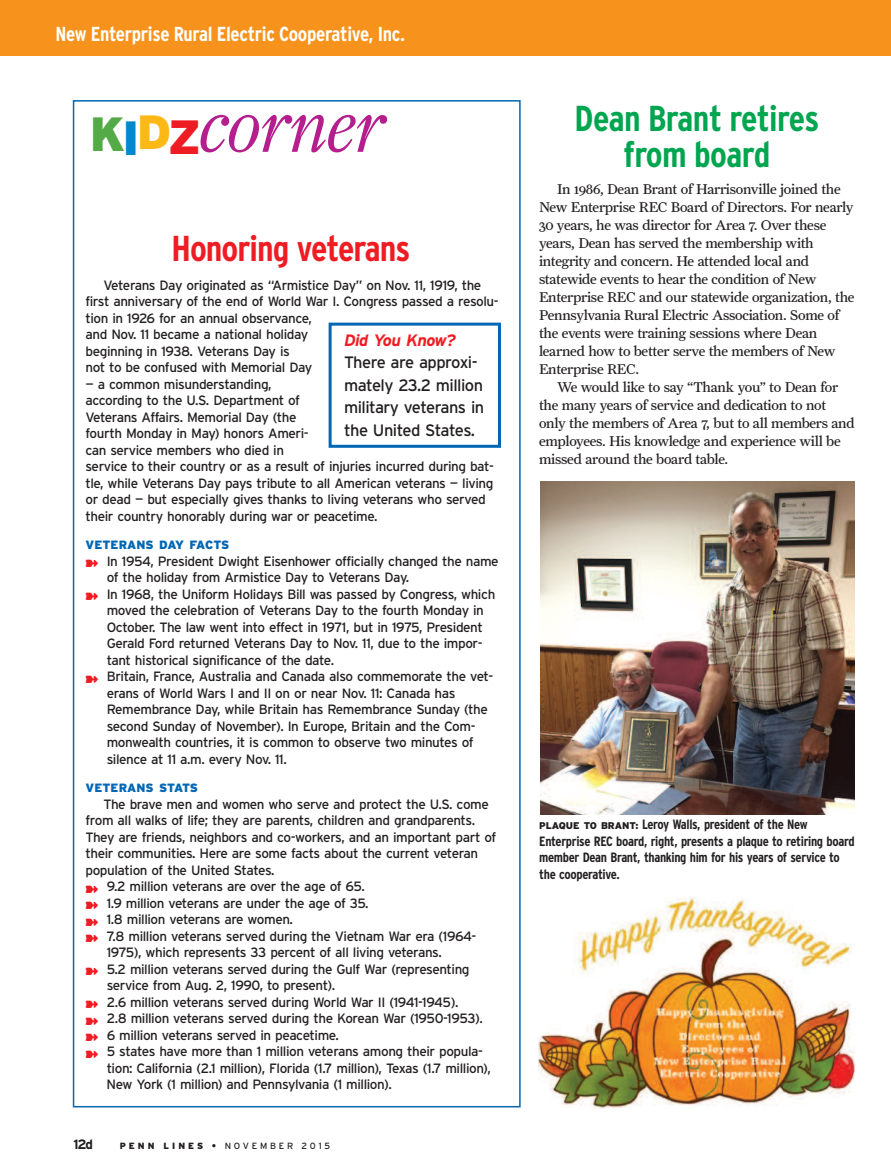
<style>
.page{position:relative;width:891px;height:1175px;background:#fff}
.page>*{position:absolute;margin:0;border:0;box-sizing:border-box;transform-origin:0 0}
.t1{font:italic 300 76.5px "Farnham Display";letter-spacing:-.025em;color:#b41e8d}
.t2{font:700 condensed 36px/36px "Interstate";letter-spacing:-.015em;color:#00a54f;text-align:center}
.t3{font:700 condensed 36px "Interstate";letter-spacing:-.025em;color:#ee1d23}
.t4{font:700 condensed 20.25px "Interstate";letter-spacing:-.015em;color:#fff}
.t5{font:16.5px/22.5px "Interstate";letter-spacing:-.035em;color:#231f20}
.t6{font:italic 700 16.5px "Interstate";letter-spacing:-.035em;color:#ee1d23}
.t7{font:14.25px/18px "Farnham Text";letter-spacing:-.015em;color:#231f20}
.t8{font:13.5px/16.5px "Interstate";letter-spacing:-.035em;color:#231f20}
.t9{font:700 condensed 13.5px/16.5px "Interstate";letter-spacing:-.025em;color:#231f20}
.t10{font:700 13.5px "Interstate";color:#231f20}
.t11{font:900 12px "Interstate";color:#0166b3}
.t12{font:9px "Interstate";letter-spacing:.31em;color:#231f20}
.s1{font-family:"Interstate";font-weight:900;font-style:normal;font-size:48px;color:#54aa46}
.s2{font-family:"Interstate";font-weight:900;font-style:normal;font-size:48px;color:#0089cf}
.s3{font-family:"Interstate";font-weight:900;font-style:normal;font-size:48px;color:#fcb814}
.s4{font-family:"Interstate";font-weight:900;font-style:normal;font-size:48px;color:#ee1d23}
.s5{color:#ee1d23}
.s6{font-weight:900}
.s7{font-weight:700}
.s8{font-weight:900;font-stretch:normal;font-size:9.75px}
</style>
<div class="page">
<div style="left:0;top:0;width:891px;height:55px;background:#f7931d"></div>
<div style="left:329px;top:322px;width:172px;height:126px;border:3px solid #0166b3"></div>
<img style="left:538px;top:898px;width:317px;height:210px">
<img style="left:540px;top:481px;width:315px;height:334px">
<h3 class="t4" style="left:56px;top:22px;width:351px">New Enterprise Rural Electric Cooperative, Inc.</h3>
<h1 class="t1" style="left:90px;top:81px;width:297px"><span class="s1">K</span><span class="s2">I</span><span class="s3">D</span><span class="s4">Z</span>corner</h1>
<h2 class="t3" style="left:172px;top:228px;width:240px">Honoring veterans</h2>
<p class="t8" style="left:85px;top:277px;width:415px;text-indent:18px">Veterans Day originated as “Armistice Day” on Nov. 11, 1919, the first anniversary of the end of World War I. Congress passed a resolu&shy;tion in 1926 for an annual observance,<br>and Nov. 11 became a national holiday<br>beginning in 1938. Veterans Day is<br>not to be confused with Memorial Day</p>
<p class="t8" style="left:85px;top:376px;width:410px">— a common misunderstanding,<br>according to the U.S. Department of<br>Veterans Affairs. Memorial Day (the<br>fourth Monday in May) honors Ameri-<br>can service members who died in<br>service to their country or as a result of injuries incurred during bat&shy;tle, while Veterans Day pays tribute to all American veterans — living or dead — but especially gives thanks to living veterans who served their country honorably during war or peacetime.</p>
<p class="t11" style="left:86px;top:538px;width:145px">VETERANS DAY FACTS</p>
<p class="t8" style="left:86px;top:553px;width:415px"><span class="s5">➽</span> In 1954, President Dwight Eisenhower officially changed the name</p>
<p class="t8" style="left:107px;top:569px;width:304px">of the holiday from Armistice Day to Veterans Day.</p>
<p class="t8" style="left:86px;top:586px;width:411px"><span class="s5">➽</span> In 1968, the Uniform Holidays Bill was passed by Congress, which</p>
<p class="t8" style="left:107px;top:602px;width:379px">moved the celebration of Veterans Day to the fourth Monday in</p>
<p class="t8" style="left:107px;top:619px;width:378px">October. The law went into effect in 1971, but in 1975, President</p>
<p class="t8" style="left:107px;top:635px;width:378px">Gerald Ford returned Veterans Day to Nov. 11, due to the impor-</p>
<p class="t8" style="left:107px;top:652px;width:229px">tant historical significance of the date.</p>
<p class="t8" style="left:86px;top:668px;width:409px"><span class="s5">➽</span> Britain, France, Australia and Canada also commemorate the vet-</p>
<p class="t8" style="left:107px;top:685px;width:350px">erans of World Wars I and II on or near Nov. 11: Canada has</p>
<p class="t8" style="left:107px;top:701px;width:383px">Remembrance Day, while Britain has Remembrance Sunday (the</p>
<p class="t8" style="left:107px;top:718px;width:370px">second Sunday of November). In Europe, Britain and the Com-</p>
<p class="t8" style="left:107px;top:734px;width:369px">monwealth countries, it is common to observe two minutes of</p>
<p class="t8" style="left:107px;top:751px;width:182px">silence at 11 a.m. every Nov. 11.</p>
<p class="t11" style="left:86px;top:781px;width:114px">VETERANS STATS</p>
<p class="t8" style="left:104px;top:796px;width:387px">The brave men and women who serve and protect the U.S. come</p>
<p class="t8" style="left:85px;top:812px;width:391px">from all walks of life; they are parents, children and grandparents.</p>
<p class="t8" style="left:85px;top:829px;width:412px">They are friends, neighbors and co-workers, and an important part of</p>
<p class="t8" style="left:85px;top:845px;width:394px">their communities. Here are some facts about the current veteran</p>
<p class="t8" style="left:85px;top:862px;width:191px">population of the United States.</p>
<p class="t8" style="left:86px;top:878px;width:281px"><span class="s5">➽</span> 9.2 million veterans are over the age of 65.</p>
<p class="t8" style="left:86px;top:895px;width:285px"><span class="s5">➽</span> 1.9 million veterans are under the age of 35.</p>
<p class="t8" style="left:86px;top:911px;width:209px"><span class="s5">➽</span> 1.8 million veterans are women.</p>
<p class="t8" style="left:86px;top:928px;width:392px"><span class="s5">➽</span> 7.8 million veterans served during the Vietnam War era (1964-</p>
<p class="t8" style="left:107px;top:944px;width:337px">1975), which represents 33 percent of all living veterans.</p>
<p class="t8" style="left:86px;top:961px;width:386px"><span class="s5">➽</span> 5.2 million veterans served during the Gulf War (representing</p>
<p class="t8" style="left:107px;top:977px;width:230px">service from Aug. 2, 1990, to present).</p>
<p class="t8" style="left:86px;top:994px;width:374px"><span class="s5">➽</span> 2.6 million veterans served during World War II (1941-1945).</p>
<p class="t8" style="left:86px;top:1010px;width:399px"><span class="s5">➽</span> 2.8 million veterans served during the Korean War (1950-1953).</p>
<p class="t8" style="left:86px;top:1027px;width:255px"><span class="s5">➽</span> 6 million veterans served in peacetime.</p>
<p class="t8" style="left:86px;top:1043px;width:399px"><span class="s5">➽</span> 5 states have more than 1 million veterans among their popula-</p>
<p class="t8" style="left:107px;top:1060px;width:386px">tion: California (2.1 million), Florida (1.7 million), Texas (1.7 million),</p>
<p class="t8" style="left:107px;top:1076px;width:287px">New York (1 million) and Pennsylvania (1 million).</p>
<p class="t6" style="left:344px;top:330px;width:113px">Did You Know?</p>
<p class="t5" style="left:344px;top:351px;width:142px">There are approxi&shy;mately 23.2 million military veterans in the United States.</p>
<p class="t10" style="left:74px;top:1136px;width:21px">12d</p>
<p class="t12" style="left:120px;top:1140px;width:212px"><span class="s6">PENN LINES</span> <span class="s7">•</span> NOVEMBER 2015</p>
<h2 class="t2" style="left:575px;top:100px;width:246px">Dean Brant retires from board</h2>
<p class="t7" style="left:539px;top:180px;width:317px;text-indent:18px">In 1986, Dean Brant of Harrisonville joined the New Enterprise REC Board of Directors. For nearly 30 years, he was director for Area 7. Over these years, Dean has served the membership with integrity and concern. He attended local and statewide events to hear the condition of New Enterprise REC and our statewide organization, the Pennsylvania Rural Electric Association. Some of the events were training sessions where Dean learned how to better serve the members of New Enterprise REC.</p>
<p class="t7" style="left:539px;top:378px;width:317px;text-indent:18px">We would like to say “Thank you” to Dean for the many years of service and dedication to not only the members of Area 7, but to all members and employees. His knowledge and experience will be missed around the board table.</p>
<p class="t9" style="left:539px;top:816px;width:317px"><span class="s8">PLAQUE TO BRANT:</span> Leroy Walls, president of the New Enterprise REC board, right, presents a plaque to retiring board member Dean Brant, thanking him for his years of service to the cooperative.</p>
</div>
